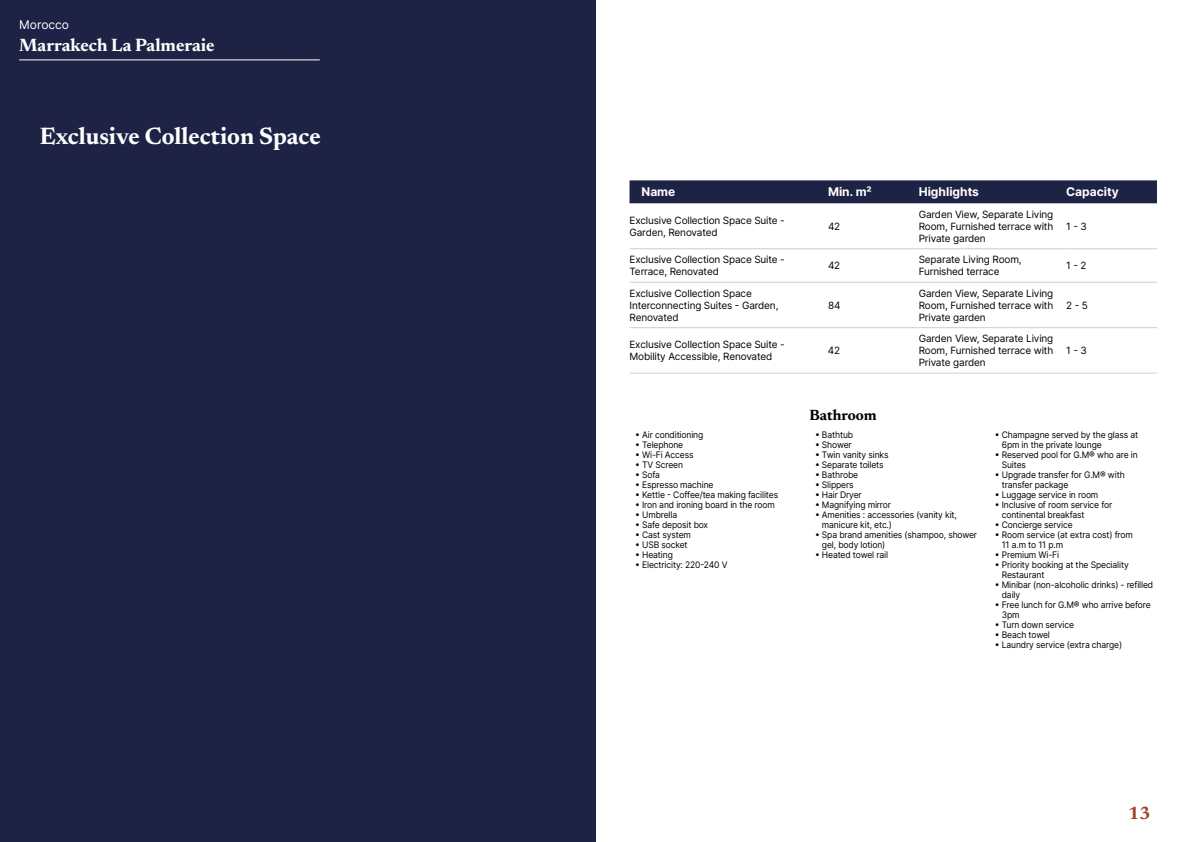
<style>
.page{position:relative;width:1191px;height:842px;background:#fff}
.page>*{position:absolute;margin:0;border:0;box-sizing:border-box;transform-origin:0 0}
.t1{font:700 24px "Newsreader 24 pt";color:#fff}
.t2{font:700 18px "Newsreader 24 pt";color:#fff}
.t3{font:700 18px "Newsreader 24 pt";color:#9d432c}
.t4{font:700 15px "Newsreader 24 pt";color:#000}
.t5{font:700 12px "Inter";color:#fff}
.t6{font:12px "Inter";color:#fff}
.t7{font:10px/12px "Inter";letter-spacing:-.015em;color:#000}
.t8{font:9px/10px "Inter";letter-spacing:-.015em;color:#000;scale:.95 1}
</style>
<div class="page">
<div style="left:0;top:0;width:595px;height:842px;background:#1e2346"></div>
<svg style="left:20px;top:60px;width:299px;height:1px"></svg>
<div style="left:629px;top:180px;width:528px;height:23px;background:#1e2346"></div>
<hr style="left:629px;top:248px;width:199px;height:1px;background:#d7cdc1">
<hr style="left:828px;top:248px;width:90px;height:1px;background:#d7cdc1">
<hr style="left:918px;top:248px;width:148px;height:1px;background:#d7cdc1">
<hr style="left:1066px;top:248px;width:91px;height:1px;background:#d7cdc1">
<hr style="left:629px;top:282px;width:199px;height:1px;background:#d7cdc1">
<hr style="left:828px;top:282px;width:90px;height:1px;background:#d7cdc1">
<hr style="left:918px;top:282px;width:148px;height:1px;background:#d7cdc1">
<hr style="left:1066px;top:282px;width:91px;height:1px;background:#d7cdc1">
<hr style="left:629px;top:327px;width:199px;height:1px;background:#d7cdc1">
<hr style="left:828px;top:327px;width:90px;height:1px;background:#d7cdc1">
<hr style="left:918px;top:327px;width:148px;height:1px;background:#d7cdc1">
<hr style="left:1066px;top:327px;width:91px;height:1px;background:#d7cdc1">
<hr style="left:629px;top:373px;width:199px;height:1px;background:#d7cdc1">
<hr style="left:828px;top:373px;width:90px;height:1px;background:#d7cdc1">
<hr style="left:918px;top:373px;width:148px;height:1px;background:#d7cdc1">
<hr style="left:1066px;top:373px;width:91px;height:1px;background:#d7cdc1">
<h3 class="t6" style="left:19px;top:15px;width:51px">Morocco</h3>
<h2 class="t2" style="left:19px;top:32px;width:197px">Marrakech La Palmeraie</h2>
<h1 class="t1" style="left:40px;top:119px;width:283px">Exclusive Collection Space</h1>
<h3 class="t5" style="left:641px;top:183px;width:35px">Name</h3>
<h3 class="t5" style="left:828px;top:183px;width:45px">Min. m²</h3>
<h3 class="t5" style="left:918px;top:183px;width:62px">Highlights</h3>
<h3 class="t5" style="left:1066px;top:183px;width:54px">Capacity</h3>
<p class="t7" style="left:629px;top:214px;width:157px">Exclusive Collection Space Suite -<br>Garden, Renovated</p>
<p class="t7" style="left:828px;top:220px;width:14px">42</p>
<p class="t7" style="left:918px;top:208px;width:136px;text-align:justify">Garden View, Separate Living Room, Furnished terrace with Private garden</p>
<p class="t7" style="left:1066px;top:220px;width:22px">1 - 3</p>
<p class="t7" style="left:629px;top:253px;width:157px">Exclusive Collection Space Suite -<br>Terrace, Renovated</p>
<p class="t7" style="left:828px;top:259px;width:14px">42</p>
<p class="t7" style="left:918px;top:253px;width:104px">Separate Living Room,<br>Furnished terrace</p>
<p class="t7" style="left:1066px;top:259px;width:22px">1 - 2</p>
<p class="t7" style="left:629px;top:287px;width:150px">Exclusive Collection Space<br>Interconnecting Suites - Garden,<br>Renovated</p>
<p class="t7" style="left:918px;top:287px;width:136px;text-align:justify">Garden View, Separate Living Room, Furnished terrace with Private garden</p>
<p class="t7" style="left:828px;top:299px;width:14px">84</p>
<p class="t7" style="left:1066px;top:299px;width:23px">2 - 5</p>
<p class="t7" style="left:629px;top:338px;width:157px">Exclusive Collection Space Suite -<br>Mobility Accessible, Renovated</p>
<p class="t7" style="left:828px;top:344px;width:14px">42</p>
<p class="t7" style="left:918px;top:332px;width:136px;text-align:justify">Garden View, Separate Living Room, Furnished terrace with Private garden</p>
<p class="t7" style="left:1066px;top:344px;width:22px">1 - 3</p>
<p class="t8" style="left:635px;top:430px;width:73px">• Air conditioning</p>
<p class="t8" style="left:635px;top:440px;width:52px">• Telephone</p>
<p class="t8" style="left:635px;top:450px;width:63px">• Wi-Fi Access</p>
<p class="t8" style="left:635px;top:460px;width:52px">• TV Screen</p>
<p class="t8" style="left:635px;top:470px;width:28px">• Sofa</p>
<p class="t8" style="left:635px;top:480px;width:84px">• Espresso machine</p>
<p class="t8" style="left:635px;top:490px;width:152px">• Kettle - Coffee/tea making facilites</p>
<p class="t8" style="left:635px;top:500px;width:148px">• Iron and ironing board in the room</p>
<p class="t8" style="left:635px;top:510px;width:46px">• Umbrella</p>
<p class="t8" style="left:635px;top:520px;width:78px">• Safe deposit box</p>
<p class="t8" style="left:635px;top:530px;width:60px">• Cast system</p>
<p class="t8" style="left:635px;top:540px;width:57px">• USB socket</p>
<p class="t8" style="left:635px;top:550px;width:41px">• Heating</p>
<p class="t8" style="left:635px;top:560px;width:99px">• Electricity: 220-240 V</p>
<h3 class="t4" style="left:809px;top:404px;width:69px">Bathroom</h3>
<p class="t8" style="left:815px;top:430px;width:42px">• Bathtub</p>
<p class="t8" style="left:815px;top:440px;width:40px">• Shower</p>
<p class="t8" style="left:815px;top:450px;width:79px">• Twin vanity sinks</p>
<p class="t8" style="left:815px;top:460px;width:74px">• Separate toilets</p>
<p class="t8" style="left:815px;top:470px;width:47px">• Bathrobe</p>
<p class="t8" style="left:815px;top:480px;width:42px">• Slippers</p>
<p class="t8" style="left:815px;top:490px;width:51px">• Hair Dryer</p>
<p class="t8" style="left:815px;top:500px;width:82px">• Magnifying mirror</p>
<p class="t8" style="left:822px;top:510px;width:144px;text-indent:-7px">• Amenities : accessories (vanity kit, manicure kit, etc.)</p>
<p class="t8" style="left:822px;top:530px;width:165px;text-indent:-7px">• Spa brand amenities (shampoo, shower gel, body lotion)</p>
<p class="t8" style="left:815px;top:550px;width:78px">• Heated towel rail</p>
<p class="t8" style="left:1001px;top:430px;width:145px;text-indent:-7px">• Champagne served by the glass at<br>6pm in the private lounge</p>
<p class="t8" style="left:1001px;top:450px;width:145px;text-indent:-7px">• Reserved pool for G.M® who are in<br>Suites</p>
<p class="t8" style="left:1001px;top:470px;width:131px;text-indent:-7px">• Upgrade transfer for G.M® with transfer package</p>
<p class="t8" style="left:994px;top:490px;width:111px">• Luggage service in room</p>
<p class="t8" style="left:1001px;top:500px;width:118px;text-indent:-7px">• Inclusive of room service for continental breakfast</p>
<p class="t8" style="left:994px;top:520px;width:84px">• Concierge service</p>
<p class="t8" style="left:1001px;top:530px;width:140px;text-indent:-7px">• Room service (at extra cost) from<br>11 a.m to 11 p.m</p>
<p class="t8" style="left:994px;top:550px;width:69px">• Premium Wi-Fi</p>
<p class="t8" style="left:1001px;top:560px;width:135px;text-indent:-7px">• Priority booking at the Speciality<br>Restaurant</p>
<p class="t8" style="left:1001px;top:580px;width:161px;text-indent:-7px">• Minibar (non-alcoholic drinks) - refilled daily</p>
<p class="t8" style="left:1001px;top:600px;width:158px;text-indent:-7px">• Free lunch for G.M® who arrive before<br>3pm</p>
<p class="t8" style="left:994px;top:620px;width:85px">• Turn down service</p>
<p class="t8" style="left:994px;top:630px;width:59px">• Beach towel</p>
<p class="t8" style="left:994px;top:640px;width:136px">• Laundry service (extra charge)</p>
<h2 class="t3" style="left:1128px;top:800px;width:24px">13</h2>
</div>
